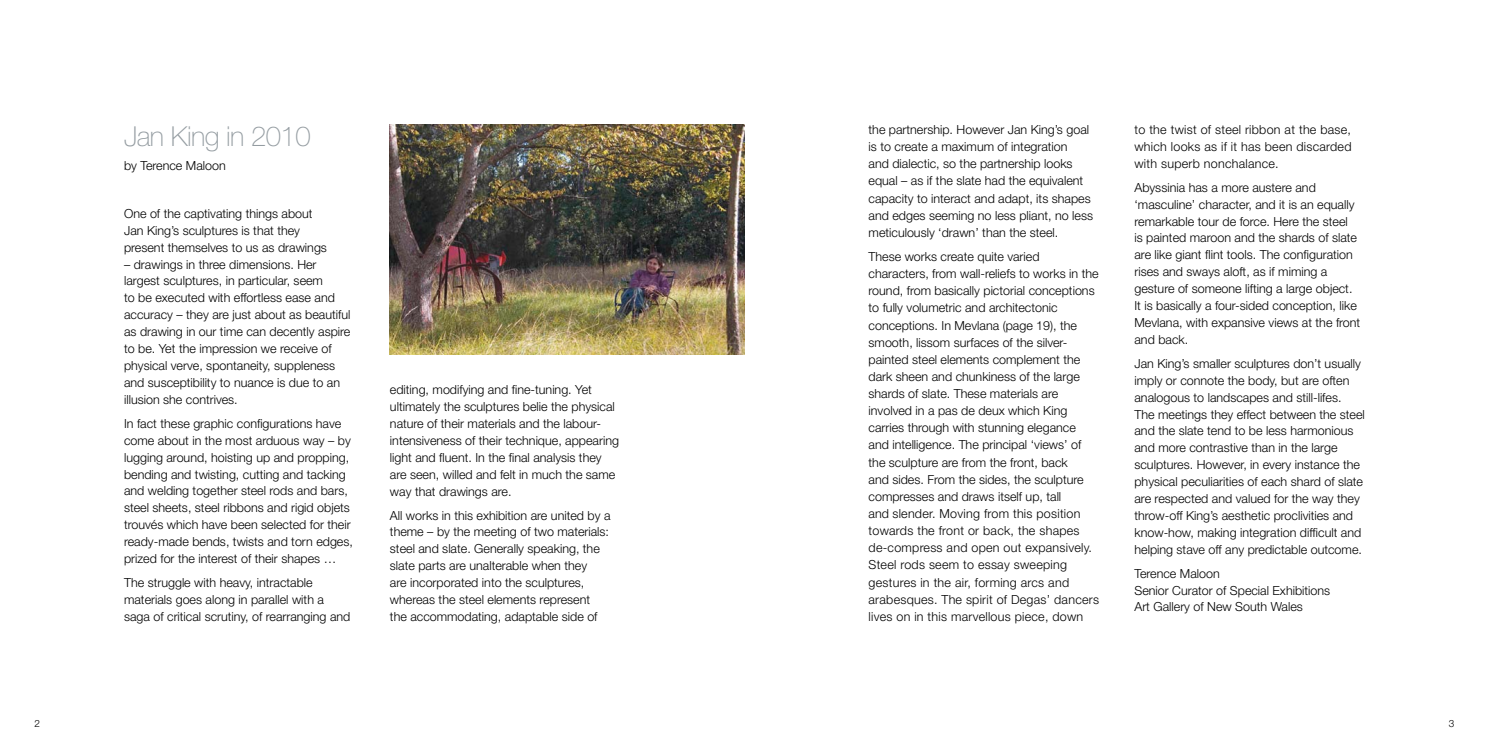
<style>
.page{position:relative;width:1489px;height:745px;background:#fff}
.page>*{position:absolute;margin:0;border:0;box-sizing:border-box;transform-origin:0 0}
.t1{font:100 27.5px "Helvetica Neue";letter-spacing:-.02em;color:#949ca1}
.t2{font:300 12.5px/16.9px "Helvetica Neue";color:#000}
.t3{font:300 10px "Helvetica Neue";color:#000}
</style>
<div class="page">
<img style="left:390px;top:124px;width:354px;height:230px">
<p class="t3" style="left:34px;top:717px;width:7px">2</p>
<h1 class="t1" style="left:124px;top:121px;width:188px">Jan King in 2010</h1>
<p class="t2" style="left:124px;top:156px;width:103px">by Terence Maloon</p>
<p class="t2" style="left:124px;top:204px;width:204px">One of the captivating things about<br>Jan King’s sculptures is that they present themselves to us as drawings</p>
<p class="t2" style="left:124px;top:255px;width:228px">– drawings in three dimensions. Her largest sculptures, in particular, seem<br>to be executed with effortless ease and accuracy – they are just about as beautiful as drawing in our time can decently aspire to be. Yet the impression we receive of physical verve, spontaneity, suppleness and susceptibility to nuance is due to an illusion she contrives.</p>
<p class="t2" style="left:124px;top:414px;width:230px">In fact these graphic configurations have come about in the most arduous way – by lugging around, hoisting up and propping, bending and twisting, cutting and tacking and welding together steel rods and bars, steel sheets, steel ribbons and rigid objets trouvés which have been selected for their ready-made bends, twists and torn edges, prized for the interest of their shapes …</p>
<p class="t2" style="left:124px;top:573px;width:228px">The struggle with heavy, intractable materials goes along in parallel with a saga of critical scrutiny, of rearranging and</p>
<p class="t2" style="left:390px;top:381px;width:230px">editing, modifying and fine-tuning. Yet ultimately the sculptures belie the physical nature of their materials and the labour&shy;intensiveness of their technique, appearing light and fluent. In the final analysis they are seen, willed and felt in much the same way that drawings are.</p>
<p class="t2" style="left:390px;top:506px;width:222px">All works in this exhibition are united by a theme – by the meeting of two materials: steel and slate. Generally speaking, the slate parts are unalterable when they<br>are incorporated into the sculptures, whereas the steel elements represent<br>the accommodating, adaptable side of</p>
<p class="t2" style="left:868px;top:121px;width:226px">the partnership. However Jan King’s goal is to create a maximum of integration<br>and dialectic, so the partnership looks equal – as if the slate had the equivalent capacity to interact and adapt, its shapes and edges seeming no less pliant, no less meticulously ‘drawn’ than the steel.</p>
<p class="t2" style="left:868px;top:247px;width:232px">These works create quite varied characters, from wall-reliefs to works in the round, from basically pictorial conceptions to fully volumetric and architectonic conceptions. In Mevlana (page 19), the smooth, lissom surfaces of the silver&shy;painted steel elements complement the dark sheen and chunkiness of the large shards of slate. These materials are involved in a pas de deux which King carries through with stunning elegance and intelligence. The principal ‘views’ of the sculpture are from the front, back<br>and sides. From the sides, the sculpture compresses and draws itself up, tall<br>and slender. Moving from this position towards the front or back, the shapes de-compress and open out expansively.<br>Steel rods seem to essay sweeping gestures in the air, forming arcs and arabesques. The spirit of Degas’ dancers lives on in this marvellous piece, down</p>
<p class="t2" style="left:1134px;top:121px;width:218px;text-align:justify">to the twist of steel ribbon at the base, which looks as if it has been discarded with superb nonchalance.</p>
<p class="t2" style="left:1134px;top:178px;width:227px">Abyssinia has a more austere and ‘masculine’ character, and it is an equally remarkable tour de force. Here the steel<br>is painted maroon and the shards of slate are like giant flint tools. The configuration rises and sways aloft, as if miming a gesture of someone lifting a large object.<br>It is basically a four-sided conception, like Mevlana, with expansive views at the front and back.</p>
<p class="t2" style="left:1134px;top:354px;width:232px">Jan King’s smaller sculptures don’t usually imply or connote the body, but are often analogous to landscapes and still-lifes.<br>The meetings they effect between the steel and the slate tend to be less harmonious and more contrastive than in the large sculptures. However, in every instance the physical peculiarities of each shard of slate are respected and valued for the way they throw-off King’s aesthetic proclivities and know-how, making integration difficult and helping stave off any predictable outcome.</p>
<p class="t2" style="left:1134px;top:564px;width:197px">Terence Maloon<br>Senior Curator of Special Exhibitions<br>Art Gallery of New South Wales</p>
<p class="t3" style="left:1448px;top:717px;width:7px">3</p>
</div>
